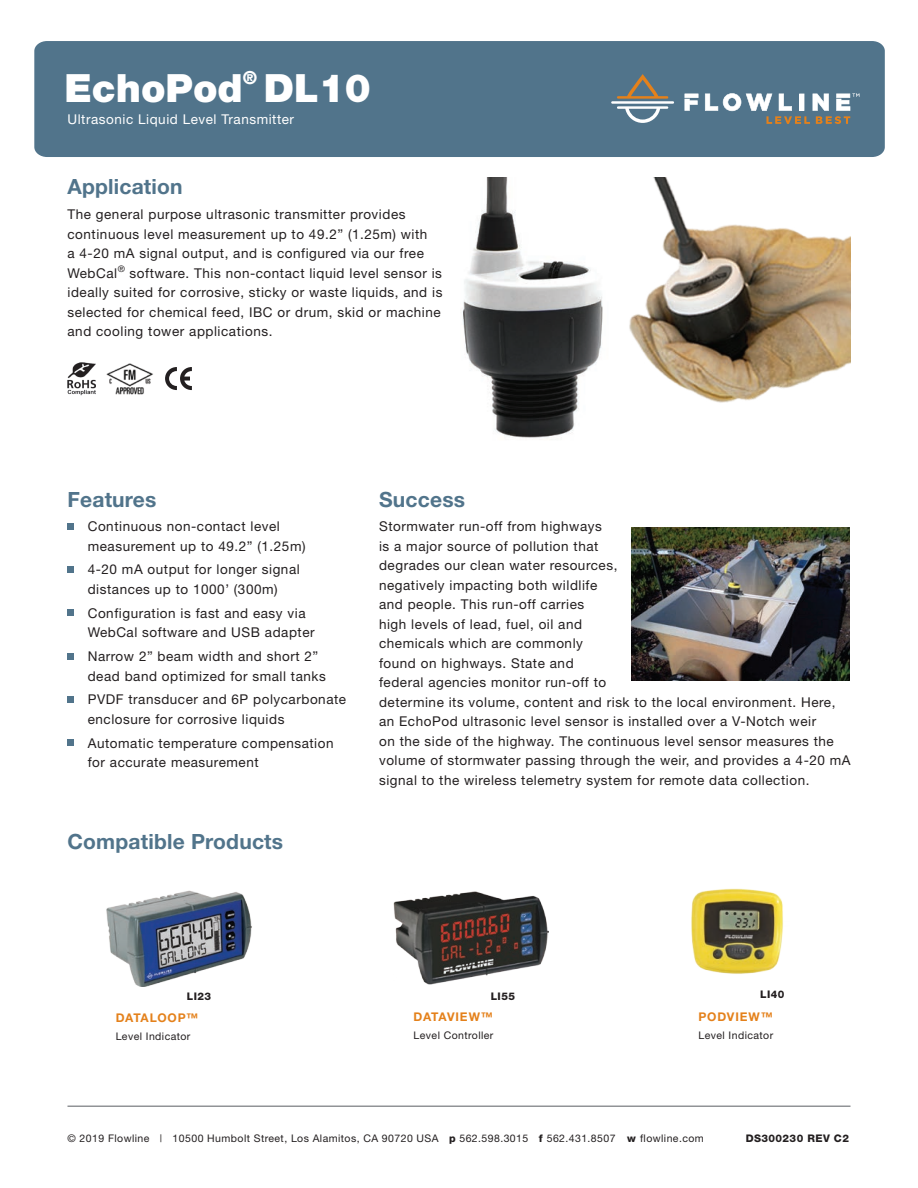
<style>
.page{position:relative;width:918px;height:1188px;background:#fff}
.page>*{position:absolute;margin:0;border:0;box-sizing:border-box;transform-origin:0 0}
.t1{font:900 39px "Helvetica Neue LT Std";color:#fff}
.t2{font:700 21px "Helvetica Neue";letter-spacing:.01em;color:#51748b}
.t3{font:900 18px "Helvetica Neue LT Std";color:#fff}
.t4{font:13.5px/19.5px "Helvetica Neue";letter-spacing:.04em;color:#231f20}
.t5{font:13.5px "Helvetica Neue";letter-spacing:.04em;color:#fff}
.t6{font:700 12px "Helvetica Neue";letter-spacing:.065em;color:#e4811b}
.t7{font:700 12px "Helvetica Neue";letter-spacing:.04em;color:#e4811b}
.t8{font:10.5px "Helvetica Neue";letter-spacing:.04em;color:#231f20}
.t9{font:800 10.5px "Helvetica Neue";letter-spacing:.04em;color:#231f20}
.s1{font-weight:800}
</style>
<div class="page">
<div style="left:34px;top:41px;width:851px;height:116px;background:#51748b"></div>
<hr style="left:68px;top:1106px;width:782px;height:1px;background:#919396">
<img style="left:632px;top:528px;width:217px;height:152px">
<svg style="left:617px;top:74px;width:51px;height:25px"></svg>
<svg style="left:617px;top:106px;width:51px;height:17px"></svg>
<hr style="left:611px;top:101px;width:63px;height:3px;background:#fff">
<svg style="left:685px;top:94px;width:13px;height:17px"></svg>
<svg style="left:705px;top:93px;width:154px;height:31px"></svg>
<img style="left:394px;top:891px;width:154px;height:93px">
<img style="left:106px;top:890px;width:146px;height:96px">
<div style="left:68px;top:566px;width:6px;height:7px;background:#51748b"></div>
<div style="left:68px;top:523px;width:6px;height:7px;background:#51748b"></div>
<svg style="left:68px;top:610px;width:6px;height:6px"></svg>
<div style="left:68px;top:653px;width:6px;height:7px;background:#51748b"></div>
<div style="left:68px;top:696px;width:6px;height:7px;background:#51748b"></div>
<svg style="left:68px;top:740px;width:6px;height:6px"></svg>
<img style="left:462px;top:177px;width:141px;height:261px">
<img style="left:629px;top:177px;width:221px;height:226px">
<svg style="left:165px;top:367px;width:27px;height:23px"></svg>
<img style="left:68px;top:362px;width:28px;height:33px">
<img style="left:106px;top:363px;width:47px;height:32px">
<img style="left:691px;top:888px;width:92px;height:86px">
<p class="t1" style="left:64px;top:65px;width:180px">EchoPod</p>
<p class="t3" style="left:243px;top:67px;width:16px">®</p>
<p class="t1" style="left:264px;top:65px;width:109px">DL10</p>
<p class="t5" style="left:68px;top:111px;width:228px">Ultrasonic Liquid Level Transmitter</p>
<p class="t2" style="left:68px;top:173px;width:117px">Application</p>
<p class="t4" style="left:68px;top:205px;width:376px">The general purpose ultrasonic transmitter provides continuous level measurement up to 49.2” (1.25m) with<br>a 4-20 mA signal output, and is configured via our free WebCal<sup>®</sup> software. This non-contact liquid level sensor is ideally suited for corrosive, sticky or waste liquids, and is selected for chemical feed, IBC or drum, skid or machine and cooling tower applications.</p>
<p class="t2" style="left:68px;top:487px;width:91px">Features</p>
<p class="t4" style="left:88px;top:516px;width:219px">Continuous non-contact level measurement up to 49.2” (1.25m)</p>
<p class="t4" style="left:88px;top:560px;width:214px">4-20 mA output for longer signal distances up to 1000’ (300m)</p>
<p class="t4" style="left:88px;top:603px;width:228px">Configuration is fast and easy via<br>WebCal software and USB adapter</p>
<p class="t4" style="left:88px;top:646px;width:240px">Narrow 2” beam width and short 2” dead band optimized for small tanks</p>
<p class="t4" style="left:88px;top:690px;width:260px">PVDF transducer and 6P polycarbonate enclosure for corrosive liquids</p>
<p class="t4" style="left:88px;top:733px;width:247px">Automatic temperature compensation for accurate measurement</p>
<p class="t2" style="left:68px;top:829px;width:217px">Compatible Products</p>
<p class="t2" style="left:379px;top:487px;width:88px">Success</p>
<p class="t4" style="left:379px;top:516px;width:473px">Stormwater run-off from highways<br>is a major source of pollution that<br>degrades our clean water resources,<br>negatively impacting both wildlife<br>and people. This run-off carries<br>high levels of lead, fuel, oil and<br>chemicals which are commonly<br>found on highways. State and<br>federal agencies monitor run-off to<br>determine its volume, content and risk to the local environment. Here, an EchoPod ultrasonic level sensor is installed over a V-Notch weir<br>on the side of the highway. The continuous level sensor measures the volume of stormwater passing through the weir, and provides a 4-20 mA signal to the wireless telemetry system for remote data collection.</p>
<p class="t9" style="left:187px;top:990px;width:26px">LI23</p>
<p class="t6" style="left:116px;top:1010px;width:84px">DATALOOP™</p>
<p class="t8" style="left:116px;top:1030px;width:76px">Level Indicator</p>
<p class="t9" style="left:491px;top:990px;width:26px">LI55</p>
<p class="t7" style="left:414px;top:1010px;width:81px">DATAVIEW™</p>
<p class="t8" style="left:414px;top:1029px;width:81px">Level Controller</p>
<p class="t9" style="left:760px;top:988px;width:26px">LI40</p>
<p class="t6" style="left:699px;top:1009px;width:76px">PODVIEW™</p>
<p class="t8" style="left:699px;top:1029px;width:76px">Level Indicator</p>
<p class="t8" style="left:68px;top:1132px;width:638px">© 2019 Flowline | 10500 Humbolt Street, Los Alamitos, CA 90720 USA <span class="s1">p</span> 562.598.3015 <span class="s1">f</span> 562.431.8507 <span class="s1">w</span> flowline.com</p>
<p class="t9" style="left:746px;top:1132px;width:105px">DS300230 REV C2</p>
</div>
